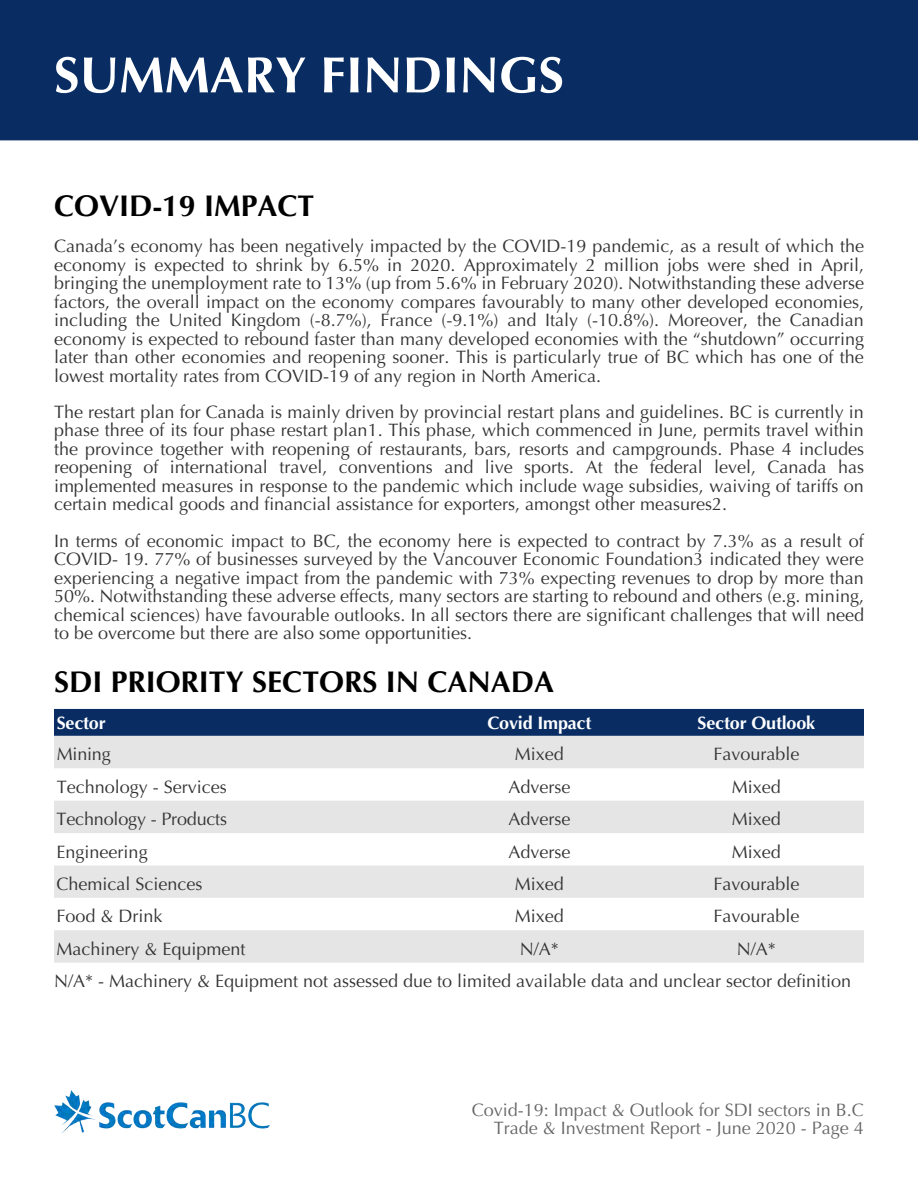
<style>
.page{position:relative;width:918px;height:1188px;background:#fff}
.page>*{position:absolute;margin:0;border:0;box-sizing:border-box;transform-origin:0 0}
.t1{font:700 51px "Optima";color:#fff}
.t2{font:700 30px "Optima";color:#000}
.t3{font:18px/18.5px "Optima";color:#333;text-align:justify}
.t4{font:18px/18.5px "Optima";color:#666;text-align:right}
.t5{font:700 18px "Optima";letter-spacing:-.01em;color:#fff}
</style>
<div class="page">
<img style="left:54px;top:1091px;width:216px;height:43px">
<div style="left:0;top:0;width:918px;height:140px;background:#092d63"></div>
<div style="left:54px;top:709px;width:810px;height:27px;background:#092d63"></div>
<svg style="left:54px;top:736px;width:810px;height:97px;fill:#e5e5e5"></svg>
<div style="left:54px;top:865px;width:810px;height:33px;background:#e6e6e6"></div>
<div style="left:54px;top:930px;width:810px;height:33px;background:#e5e5e5"></div>
<h1 class="t1" style="left:54px;top:45px;width:512px">SUMMARY FINDINGS</h1>
<h2 class="t2" style="left:54px;top:188px;width:262px">COVID-19 IMPACT</h2>
<p class="t3" style="left:54px;top:237px;width:812px">Canada’s economy has been negatively impacted by the COVID-19 pandemic, as a result of which the economy is expected to shrink by 6.5% in 2020. Approximately 2 million jobs were shed in April, bringing the unemployment rate to 13% (up from 5.6% in February 2020). Notwithstanding these adverse factors, the overall impact on the economy compares favourably to many other developed economies, including the United Kingdom (-8.7%), France (-9.1%) and Italy (-10.8%). Moreover, the Canadian economy is expected to rebound faster than many developed economies with the “shutdown” occurring later than other economies and reopening sooner. This is particularly true of BC which has one of the lowest mortality rates from COVID-19 of any region in North America.</p>
<p class="t3" style="left:54px;top:403px;width:812px">The restart plan for Canada is mainly driven by provincial restart plans and guidelines. BC is currently in phase three of its four phase restart plan1. This phase, which commenced in June, permits travel within the province together with reopening of restaurants, bars, resorts and campgrounds. Phase 4 includes reopening of international travel, conventions and live sports. At the federal level, Canada has implemented measures in response to the pandemic which include wage subsidies, waiving of tariffs on certain medical goods and financial assistance for exporters, amongst other measures2.</p>
<p class="t3" style="left:54px;top:532px;width:812px">In terms of economic impact to BC, the economy here is expected to contract by 7.3% as a result of COVID- 19. 77% of businesses surveyed by the Vancouver Economic Foundation3 indicated they were experiencing a negative impact from the pandemic with 73% expecting revenues to drop by more than 50%. Notwithstanding these adverse effects, many sectors are starting to rebound and others (e.g. mining, chemical sciences) have favourable outlooks. In all sectors there are significant challenges that will need to be overcome but there are also some opportunities.</p>
<h2 class="t2" style="left:54px;top:665px;width:502px">SDI PRIORITY SECTORS IN CANADA</h2>
<p class="t5" style="left:57px;top:713px;width:51px">Sector</p>
<p class="t5" style="left:487px;top:713px;width:106px">Covid Impact</p>
<p class="t5" style="left:698px;top:713px;width:119px">Sector Outlook</p>
<p class="t3" style="left:57px;top:745px;width:56px">Mining</p>
<p class="t3" style="left:515px;top:745px;width:51px">Mixed</p>
<p class="t3" style="left:713px;top:745px;width:88px">Favourable</p>
<p class="t3" style="left:57px;top:778px;width:172px">Technology - Services</p>
<p class="t3" style="left:508px;top:778px;width:64px">Adverse</p>
<p class="t3" style="left:732px;top:778px;width:51px">Mixed</p>
<p class="t3" style="left:57px;top:810px;width:172px">Technology - Products</p>
<p class="t3" style="left:508px;top:810px;width:64px">Adverse</p>
<p class="t3" style="left:732px;top:810px;width:51px">Mixed</p>
<p class="t3" style="left:57px;top:842px;width:93px">Engineering</p>
<p class="t3" style="left:508px;top:842px;width:64px">Adverse</p>
<p class="t3" style="left:732px;top:842px;width:51px">Mixed</p>
<p class="t3" style="left:57px;top:875px;width:148px">Chemical Sciences</p>
<p class="t3" style="left:515px;top:875px;width:51px">Mixed</p>
<p class="t3" style="left:713px;top:875px;width:88px">Favourable</p>
<p class="t3" style="left:57px;top:907px;width:108px">Food &amp; Drink</p>
<p class="t3" style="left:515px;top:907px;width:51px">Mixed</p>
<p class="t3" style="left:713px;top:907px;width:88px">Favourable</p>
<p class="t3" style="left:57px;top:940px;width:191px">Machinery &amp; Equipment</p>
<p class="t3" style="left:520px;top:940px;width:41px">N/A*</p>
<p class="t3" style="left:737px;top:940px;width:41px">N/A*</p>
<p class="t3" style="left:54px;top:972px;width:799px">N/A* - Machinery &amp; Equipment not assessed due to limited available data and unclear sector definition</p>
<p class="t4" style="left:472px;top:1100px;width:394px">Covid-19: Impact &amp; Outlook for SDI sectors in B.C<br>Trade &amp; Investment Report - June 2020 - Page 4</p>
</div>
